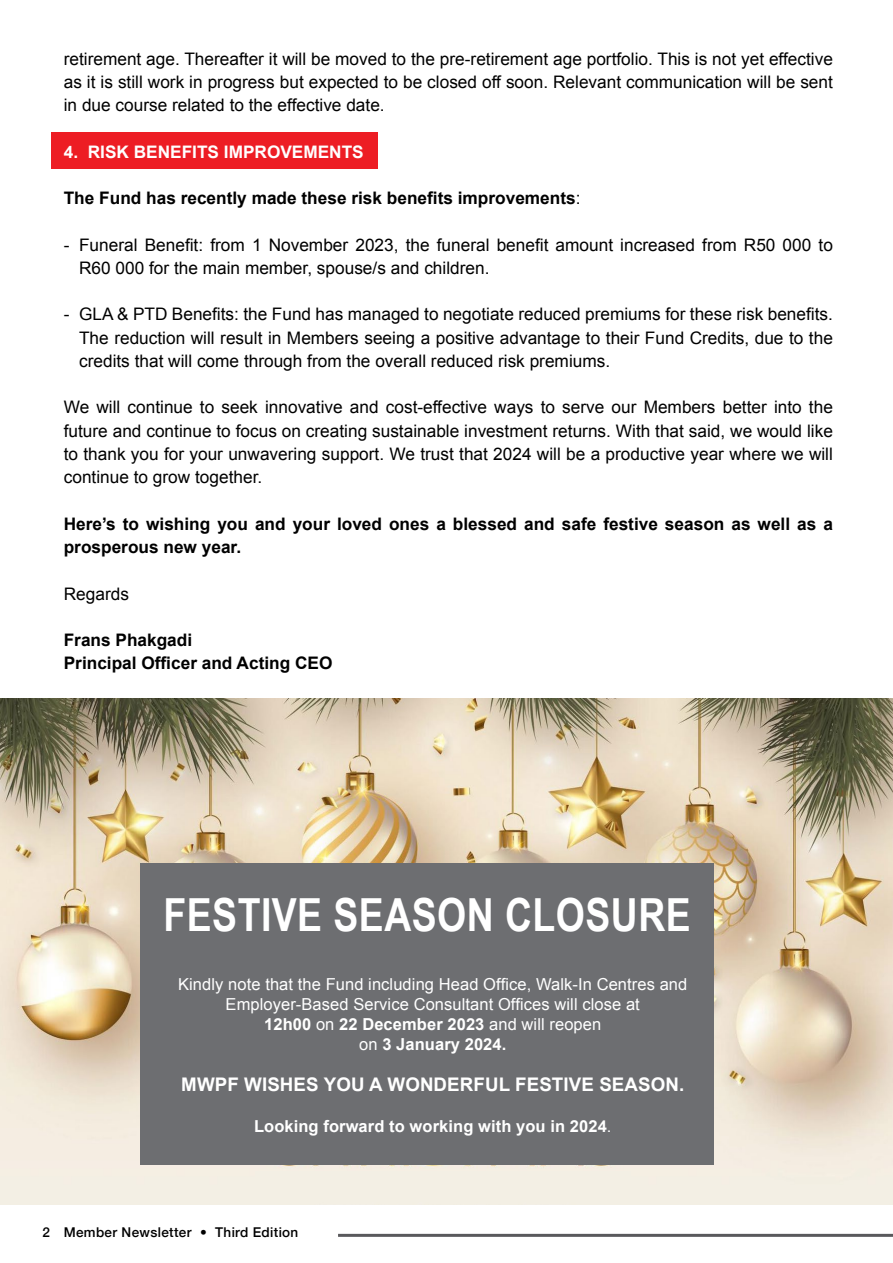
<style>
.page{position:relative;width:893px;height:1263px;background:#fff}
.page>*{position:absolute;margin:0;border:0;box-sizing:border-box;transform-origin:0 0}
.t1{font:700 45.6px "Arial Narrow";letter-spacing:.01em;color:#fff}
.t2{font:700 18.75px "Arial";letter-spacing:.005em;color:#fff}
.t3{font:17.25px/23.2px "Arial";color:#000;text-align:justify}
.t4{font:700 17.25px/23.2px "Arial";color:#000}
.t5{font:700 17.25px "Arial";color:#fff}
.t6{font:16.5px/20.1px "Arial";letter-spacing:.005em;color:#fff;text-align:center}
.t7{font:700 16.5px "Arial";letter-spacing:.005em;color:#fff}
.t8{font:500 13.5px "Helvetica Neue";letter-spacing:.025em;color:#000}
.s1{font-weight:400}
.s2{font-weight:700}
</style>
<div class="page">
<div style="left:51px;top:133px;width:326px;height:36px;background:#ed1d24"></div>
<img style="left:0;top:698px;width:893px;height:506px">
<div style="left:140px;top:863px;width:574px;height:302px;background:#6d6e71"></div>
<div style="left:255px;top:1171px;width:376px;height:31px;background:#f3efe4"></div>
<hr style="left:338px;top:1234px;width:555px;height:3px;background:#59595c">
<p class="t3" style="left:64px;top:47px;width:771px">retirement age. Thereafter it will be moved to the pre-retirement age portfolio. This is not yet effective as it is still work in progress but expected to be closed off soon. Relevant communication will be sent in due course related to the effective date.</p>
<p class="t5" style="left:64px;top:140px;width:302px">4. RISK BENEFITS IMPROVEMENTS</p>
<p class="t4" style="left:64px;top:187px;width:518px">The Fund has recently made these risk benefits improvements<span class="s1">:</span></p>
<p class="t3" style="left:79px;top:233px;width:755px;text-indent:-15px">- Funeral Benefit: from 1 November 2023, the funeral benefit amount increased from R50 000 to<br>R60 000 for the main member, spouse/s and children.</p>
<p class="t3" style="left:79px;top:303px;width:755px;text-indent:-15px">- GLA &amp; PTD Benefits: the Fund has managed to negotiate reduced premiums for these risk benefits.<br>The reduction will result in Members seeing a positive advantage to their Fund Credits, due to the credits that will come through from the overall reduced risk premiums.</p>
<p class="t3" style="left:64px;top:396px;width:771px">We will continue to seek innovative and cost-effective ways to serve our Members better into the future and continue to focus on creating sustainable investment returns. With that said, we would like to thank you for your unwavering support. We trust that 2024 will be a productive year where we will continue to grow together.</p>
<p class="t4" style="left:64px;top:513px;width:771px">Here’s to wishing you and your loved ones a blessed and safe festive season as well as a prosperous new year.</p>
<p class="t3" style="left:64px;top:582px;width:67px">Regards</p>
<p class="t4" style="left:64px;top:629px;width:270px">Frans Phakgadi<br>Principal Officer and Acting CEO</p>
<h1 class="t1" style="left:164px;top:880px;width:529px">FESTIVE SEASON CLOSURE</h1>
<p class="t6" style="left:178px;top:974px;width:511px">Kindly note that the Fund including Head Office, Walk-In Centres and Employer-Based Service Consultant Offices will close at<br><span class="s2">12h00</span> on <span class="s2">22 December 2023</span> and will reopen<br>on <span class="s2">3 January 2024.</span></p>
<p class="t2" style="left:181px;top:1072px;width:504px">MWPF WISHES YOU A WONDERFUL FESTIVE SEASON.</p>
<p class="t7" style="left:254px;top:1116px;width:359px">Looking forward to working with you in 2024<span class="s1">.</span></p>
<p class="t8" style="left:42px;top:1221px;width:257px">2 Member Newsletter • Third Edition</p>
</div>
